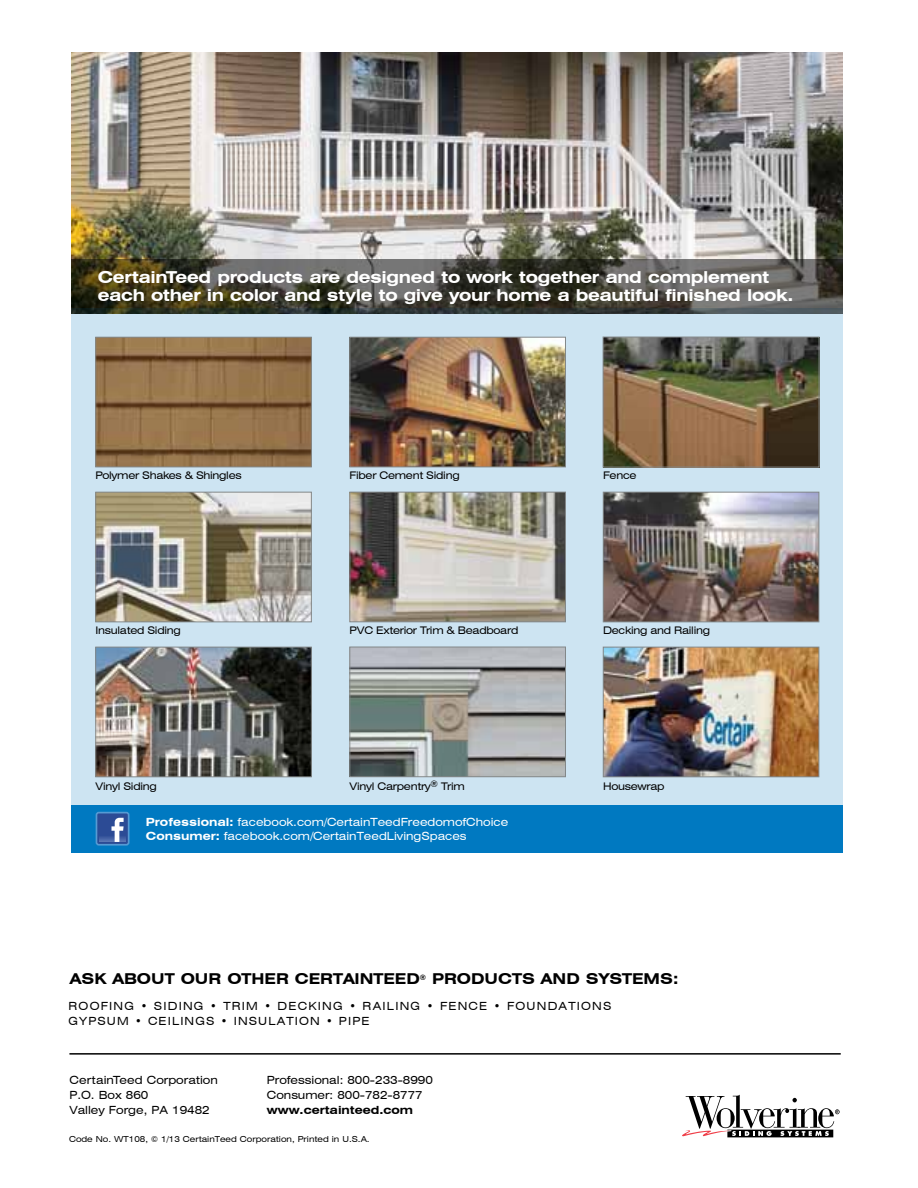
<style>
.page{position:relative;width:918px;height:1188px;background:#fff}
.page>*{position:absolute;margin:0;border:0;box-sizing:border-box;transform-origin:0 0}
.t1{font:700 expanded 16.5px/18px "Swiss 721 BT";letter-spacing:-.015em;color:#fff}
.t2{font:700 expanded 15px "Swiss 721 BT";color:#000}
.t3{font:expanded 11.25px/15px "Swiss 721 BT";letter-spacing:.01em;color:#000}
.t4{font:expanded 11.25px/13.5px "Swiss 721 BT";color:#fff}
.t5{font:expanded 11.25px/15px "Swiss 721 BT";letter-spacing:.11em;color:#000}
.t6{font:700 expanded 11.25px "Swiss 721 BT";color:#000}
.t7{font:expanded 10.5px "Swiss 721 BT";letter-spacing:-.025em;color:#000}
.t8{font:expanded 8.25px "Swiss 721 BT";color:#000}
.s1{font-weight:700}
</style>
<div class="page">
<svg style="left:682px;top:1095px;width:158px;height:42px"></svg>
<hr style="left:69px;top:1053px;width:772px;height:2px;background:#000">
<img style="left:72px;top:53px;width:771px;height:207px">
<div style="left:72px;top:309px;width:771px;height:496px;background:#cde4f2"></div>
<img style="left:98px;top:494px;width:212px;height:126px">
<div style="left:96px;top:492px;width:216px;height:130px;border:1px solid #838889"></div>
<img style="left:605px;top:494px;width:212px;height:126px">
<div style="left:603px;top:492px;width:216px;height:130px;border:1px solid #838889"></div>
<img style="left:605px;top:649px;width:212px;height:126px">
<div style="left:603px;top:647px;width:216px;height:130px;border:1px solid #838889"></div>
<img style="left:352px;top:339px;width:212px;height:126px">
<div style="left:350px;top:337px;width:216px;height:130px;border:1px solid #838889"></div>
<img style="left:352px;top:494px;width:212px;height:126px">
<div style="left:350px;top:492px;width:216px;height:130px;border:1px solid #838889"></div>
<img style="left:352px;top:649px;width:212px;height:126px">
<div style="left:350px;top:647px;width:216px;height:130px;border:1px solid #838889"></div>
<img style="left:98px;top:649px;width:212px;height:126px">
<div style="left:96px;top:647px;width:216px;height:130px;border:1px solid #838889"></div>
<svg style="left:72px;top:260px;width:771px;height:54px;background:#4b4940"></svg>
<img style="left:605px;top:339px;width:212px;height:126px">
<div style="left:603px;top:337px;width:216px;height:130px;border:1px solid #838889"></div>
<img style="left:98px;top:339px;width:212px;height:126px">
<div style="left:96px;top:337px;width:216px;height:130px;border:1px solid #838889"></div>
<div style="left:72px;top:805px;width:771px;height:47px;background:#0079c1"></div>
<div style="left:96px;top:812px;width:34px;height:34px;border:3px solid #569ad3;border-radius:2px"></div>
<div style="left:97px;top:813px;width:31px;height:31px;background:#2c4b95;border-radius:2px"></div>
<svg style="left:99px;top:837px;width:27px;height:5px"></svg>
<svg style="left:111px;top:818px;width:13px;height:24px"></svg>
<h1 class="t1" style="left:98px;top:268px;width:697px">CertainTeed products are designed to work together and complement each other in color and style to give your home a beautiful finished look.</h1>
<p class="t7" style="left:96px;top:469px;width:148px">Polymer Shakes &amp; Shingles</p>
<p class="t7" style="left:96px;top:624px;width:87px">Insulated Siding</p>
<p class="t7" style="left:350px;top:469px;width:112px">Fiber Cement Siding</p>
<p class="t7" style="left:603px;top:469px;width:35px">Fence</p>
<p class="t7" style="left:350px;top:624px;width:170px">PVC Exterior Trim &amp; Beadboard</p>
<p class="t7" style="left:603px;top:624px;width:109px">Decking and Railing</p>
<p class="t7" style="left:96px;top:780px;width:63px">Vinyl Siding</p>
<p class="t7" style="left:350px;top:780px;width:117px">Vinyl Carpentry<sup>®</sup> Trim</p>
<p class="t7" style="left:603px;top:780px;width:63px">Housewrap</p>
<p class="t4" style="left:146px;top:815px;width:364px"><span class="s1">Professional:</span> facebook.com/CertainTeedFreedomofChoice<br><span class="s1">Consumer:</span> facebook.com/CertainTeedLivingSpaces</p>
<h2 class="t2" style="left:70px;top:970px;width:610px">ASK ABOUT OUR OTHER CERTAINTEED<sup>®</sup> PRODUCTS AND SYSTEMS:</h2>
<p class="t5" style="left:68px;top:998px;width:543px">Roofing • Siding • trim • decking • Railing • fence • Foundations gypsum • CeilingS • I nsulation • Pipe</p>
<p class="t3" style="left:69px;top:1072px;width:150px">CertainTeed Corporation<br>P.O. Box 860<br>Valley Forge, PA 19482</p>
<p class="t3" style="left:267px;top:1072px;width:167px">Professional: 800-233-8990<br>Consumer: 800-782-8777</p>
<p class="t6" style="left:267px;top:1103px;width:148px">www.certainteed.com</p>
<p class="t8" style="left:69px;top:1134px;width:302px">Code No. WT108, © 1/13 CertainTeed Corporation, Printed in U.S.A.</p>
</div>
